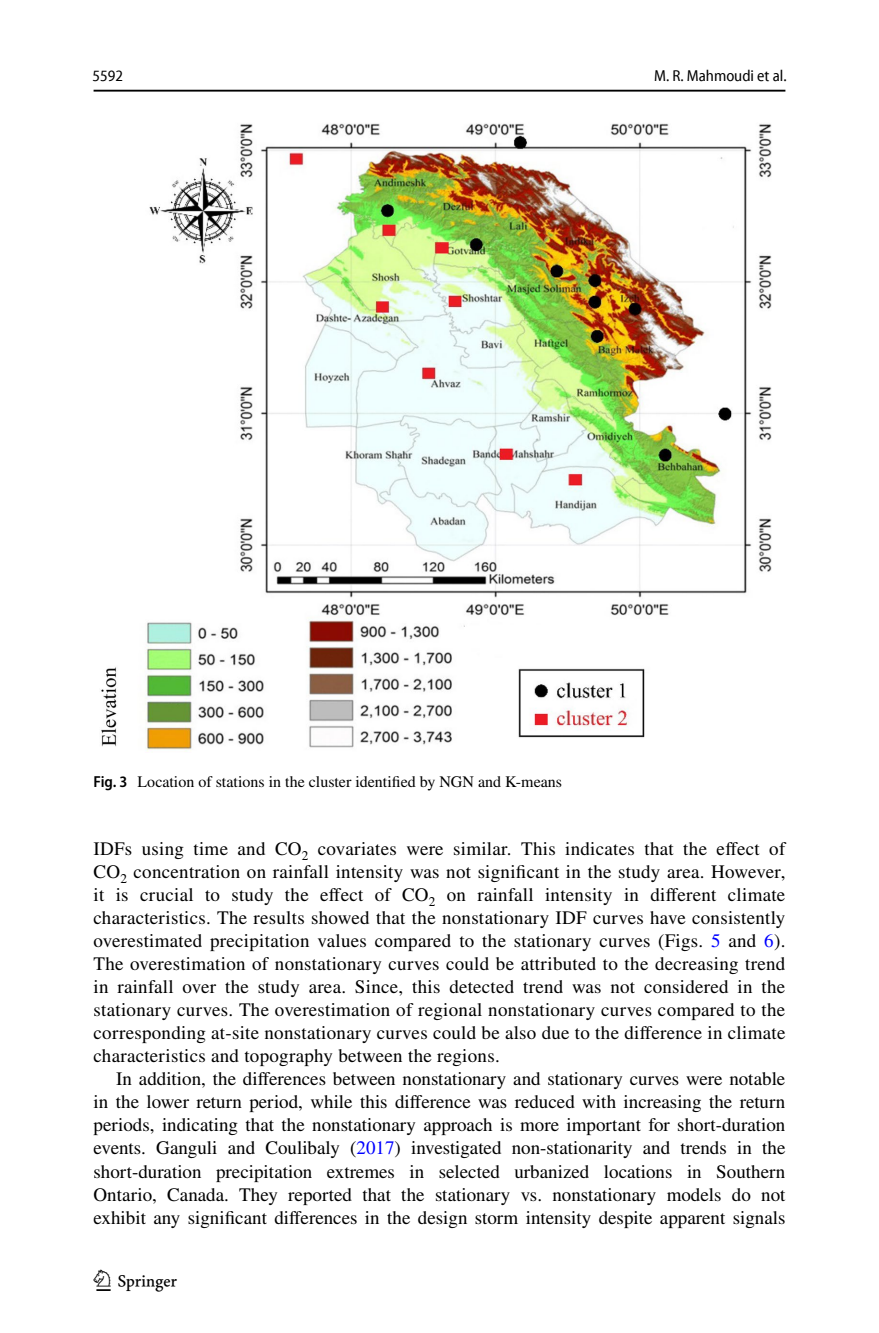
<style>
.page{position:relative;width:879px;height:1333px;background:#fff}
.page>*{position:absolute;margin:0;border:0;box-sizing:border-box;transform-origin:0 0}
.t1{font:30px "Springnew Regular 4";color:#000}
.t2{font:19px/23px "STIX";color:#000;text-align:justify}
.t3{font:16px "STIX";color:#000}
.t4{font:semi-condensed 16px "Myriad Pro Unic";color:#000}
.s1{font-family:"Myriad Pro";font-weight:600;font-stretch:semi-condensed}
.s2{color:#00f}
</style>
<div class="page">
<hr style="left:94px;top:90px;width:691px;height:2px;background:#000">
<img style="left:101px;top:123px;width:671px;height:629px">
<p class="t4" style="left:93px;top:69px;width:32px">5592</p>
<p class="t4" style="left:654px;top:69px;width:134px">M. R. Mahmoudi et al.</p>
<p class="t3" style="left:94px;top:770px;width:470px"><span class="s1">Fig. 3</span> Location of stations in the cluster identified by NGN and K-means</p>
<p class="t2" style="left:94px;top:838px;width:693px">IDFs using time and CO<sub>2</sub> covariates were similar. This indicates that the effect of CO<sub>2</sub> concentration on rainfall intensity was not significant in the study area. However, it is crucial to study the effect of CO<sub>2</sub> on rainfall intensity in different climate characteristics. The results showed that the nonstationary IDF curves have consistently overestimated precipitation values compared to the stationary curves (Figs. <span class="s2">5</span> and <span class="s2">6</span>).<br>The overestimation of nonstationary curves could be attributed to the decreasing trend in rainfall over the study area. Since, this detected trend was not considered in the stationary curves. The overestimation of regional nonstationary curves compared to the corresponding at-site nonstationary curves could be also due to the difference in climate characteristics and topography between the regions.</p>
<p class="t2" style="left:94px;top:1068px;width:693px;text-indent:23px">In addition, the differences between nonstationary and stationary curves were notable in the lower return period, while this difference was reduced with increasing the return periods, indicating that the nonstationary approach is more important for short-duration events. Ganguli and Coulibaly (<span class="s2">2017</span>) investigated non-stationarity and trends in the short-duration precipitation extremes in selected urbanized locations in Southern Ontario, Canada. They reported that the stationary vs. nonstationary models do not exhibit any significant differences in the design storm intensity despite apparent signals</p>
<h1 class="t1" style="left:96px;top:1269px;width:83px">1 3</h1>
</div>
